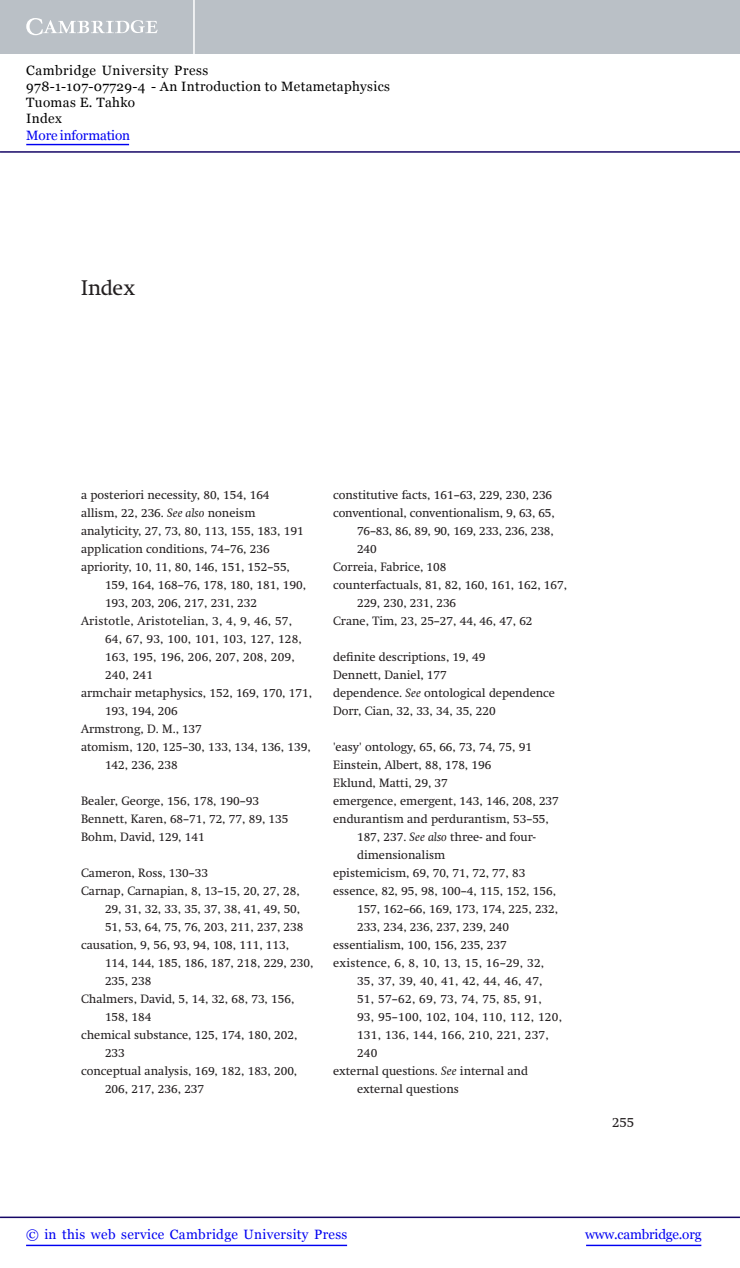
<style>
.page{position:relative;width:740px;height:1268px;background:#fff}
.page>*{position:absolute;margin:0;border:0;box-sizing:border-box;transform-origin:0 0}
.t1{font:21px "Swift";letter-spacing:-.005em;color:#231f20}
.t2{font:13.5px/16.2px "Georgia";letter-spacing:.025em;color:#000}
.t3{font:13.5px "Georgia";letter-spacing:.025em;color:#0000f1}
.t4{font:13.5px "Georgia";letter-spacing:-.015em;color:#0000f1}
.t5{font:13.5px "Georgia";letter-spacing:-.01em;color:#0000f1}
.t6{font:13.5px "Swift";color:#231f20}
.t7{font:12px/18px "Swift";color:#231f20}
.t8{font:12px "Swift";letter-spacing:.025em;color:#231f20}
.t9{font:12px "Swift";letter-spacing:.02em;color:#231f20}
.s1{font-style:italic}
</style>
<div class="page">
<div style="left:0;top:0;width:740px;height:54px;background:#bac0c6"></div>
<svg style="left:26px;top:18px;width:132px;height:17px"></svg>
<hr style="left:193px;top:0;width:2px;height:54px;background:#fff">
<hr style="left:0;top:151px;width:740px;height:2px;background:#150666">
<hr style="left:586px;top:1245px;width:115px;height:1px;background:#0000f1">
<hr style="left:0;top:1216px;width:740px;height:2px;background:#150666">
<hr style="left:26px;top:1245px;width:321px;height:1px;background:#0000f1">
<hr style="left:26px;top:144px;width:103px;height:1px;background:#0000f1">
<p class="t2" style="left:26px;top:62px;width:365px">Cambridge University Press<br>978-1-107-07729-4 - An Introduction to Metametaphysics<br>Tuomas E. Tahko<br>Index</p>
<p class="t5" style="left:26px;top:127px;width:105px">More information</p>
<h1 class="t1" style="left:81px;top:279px;width:56px">Index</h1>
<p class="t7" style="left:81px;top:487px;width:224px">a posteriori necessity, 80, 154, 164 allism, 22, 236 . <span class="s1">See also</span> noneism analyticity, 27, 73, 80, 113, 155, 183, 191 application conditions, 74–76 , 236 apriority, 10, 11, 80, 146, 151, 152–55 ,</p>
<p class="t7" style="left:105px;top:577px;width:203px">159, 164, 168–76 , 178, 180, 181, 190,</p>
<p class="t7" style="left:105px;top:595px;width:154px">193, 203, 206, 217, 231, 232</p>
<p class="t9" style="left:81px;top:616px;width:212px">Aristotle, Aristotelian, 3 , 4 , 9 , 46 , 57,</p>
<p class="t9" style="left:105px;top:634px;width:198px">64 , 67 , 93 , 100 , 101 , 103 , 127 , 128,</p>
<p class="t9" style="left:105px;top:652px;width:191px">163 , 195 , 196 , 206 , 207 , 208 , 209,</p>
<p class="t7" style="left:105px;top:667px;width:49px">240 , 241</p>
<p class="t7" style="left:81px;top:685px;width:233px">armchair metaphysics, 152, 169, 170, 171,</p>
<p class="t7" style="left:105px;top:703px;width:74px">193, 194, 206</p>
<p class="t7" style="left:81px;top:721px;width:122px">Armstrong, D. M., 137</p>
<p class="t7" style="left:81px;top:739px;width:231px">atomism, 120, 125–30 , 133, 134, 136, 139,</p>
<p class="t7" style="left:105px;top:757px;width:74px">142, 236, 238</p>
<p class="t7" style="left:81px;top:793px;width:209px">Bealer, George, 156, 178, 190–93<br>Bennett, Karen, 68–71 , 72, 77, 89, 135<br>Bohm, David, 129, 141</p>
<p class="t7" style="left:81px;top:865px;width:128px">Cameron, Ross, 130–33</p>
<p class="t7" style="left:81px;top:883px;width:220px">Carnap, Carnapian, 8, 13–15 , 20, 27, 28,</p>
<p class="t7" style="left:105px;top:901px;width:197px">29, 31, 32, 33, 35, 37, 38, 41, 49, 50,</p>
<p class="t7" style="left:105px;top:919px;width:200px">51, 53, 64, 75, 76, 203, 211, 237, 238</p>
<p class="t7" style="left:81px;top:937px;width:210px">causation, 9, 56, 93, 94, 108, 111, 113 ,</p>
<p class="t7" style="left:105px;top:955px;width:210px">114, 144, 185, 186, 187, 218, 229, 230,</p>
<p class="t7" style="left:105px;top:973px;width:48px">235, 238</p>
<p class="t7" style="left:81px;top:991px;width:215px">Chalmers, David, 5, 14, 32, 68, 73, 156,</p>
<p class="t7" style="left:105px;top:1009px;width:48px">158, 184</p>
<p class="t7" style="left:81px;top:1027px;width:218px">chemical substance, 125, 174, 180, 202,</p>
<p class="t7" style="left:105px;top:1045px;width:21px">233</p>
<p class="t7" style="left:81px;top:1063px;width:218px">conceptual analysis, 169, 182, 183, 200,</p>
<p class="t7" style="left:105px;top:1081px;width:101px">206, 217, 236, 237</p>
<p class="t7" style="left:333px;top:487px;width:221px">constitutive facts, 161–63 , 229, 230, 236</p>
<p class="t7" style="left:333px;top:505px;width:223px">conventional, conventionalism, 9 , 63 , 65,</p>
<p class="t7" style="left:357px;top:523px;width:198px">76 – 83 , 86 , 89 , 90 , 169 , 233 , 236 , 238,</p>
<p class="t7" style="left:357px;top:541px;width:21px">240</p>
<p class="t7" style="left:333px;top:559px;width:115px">Correia, Fabrice, 108</p>
<p class="t7" style="left:333px;top:577px;width:236px">counterfactuals, 81 , 82 , 160 , 161 , 162 , 167,</p>
<p class="t7" style="left:357px;top:595px;width:101px">229, 230, 231, 236</p>
<p class="t7" style="left:333px;top:613px;width:201px">Crane, Tim, 23, 25–27 , 44, 46, 47, 62</p>
<p class="t7" style="left:333px;top:649px;width:223px">definite descriptions, 19, 49<br>Dennett, Daniel, 177<br>dependence. <span class="s1">See</span> ontological dependence<br>Dorr, Cian, 32, 33, 34, 35, 220</p>
<p class="t7" style="left:333px;top:739px;width:200px">'easy' ontology, 65, 66, 73, 74, 75, 91</p>
<p class="t7" style="left:333px;top:757px;width:160px">Einstein, Albert, 88, 178, 196</p>
<p class="t7" style="left:333px;top:775px;width:116px">Eklund, Matti, 29, 37</p>
<p class="t7" style="left:333px;top:793px;width:227px">emergence, emergent, 143, 146, 208, 237</p>
<p class="t7" style="left:333px;top:811px;width:217px">endurantism and perdurantism, 53–55 ,</p>
<p class="t7" style="left:357px;top:829px;width:180px">187, 237 . <span class="s1">See also</span> three- and four-</p>
<p class="t7" style="left:357px;top:847px;width:90px">dimensionalism</p>
<p class="t7" style="left:333px;top:865px;width:194px">epistemicism, 69, 70, 71, 72, 77, 83</p>
<p class="t7" style="left:333px;top:883px;width:224px">essence, 82, 95, 98, 100–4 , 115, 152, 156,</p>
<p class="t7" style="left:357px;top:901px;width:203px">157, 162– 66 , 169, 173, 174, 225, 232,</p>
<p class="t7" style="left:357px;top:919px;width:154px">233, 234, 236, 237, 239, 240</p>
<p class="t7" style="left:333px;top:937px;width:175px">essentialism, 100, 156, 235, 237</p>
<p class="t8" style="left:333px;top:958px;width:213px">existence, 6 , 8 , 10 , 13 , 15 , 16 – 29 , 32,</p>
<p class="t8" style="left:357px;top:976px;width:187px">35 , 37 , 39 , 40 , 41 , 42 , 44 , 46 , 47,</p>
<p class="t8" style="left:357px;top:994px;width:186px">51 , 57 – 62 , 69 , 73 , 74 , 75 , 85 , 91,</p>
<p class="t8" style="left:357px;top:1012px;width:206px">93 , 95 – 100 , 102 , 104 , 110 , 112 , 120,</p>
<p class="t8" style="left:357px;top:1030px;width:193px">131 , 136 , 144 , 166 , 210 , 221 , 237,</p>
<p class="t7" style="left:357px;top:1045px;width:22px">240</p>
<p class="t7" style="left:333px;top:1063px;width:196px">external questions. <span class="s1">See</span> internal and</p>
<p class="t7" style="left:357px;top:1081px;width:103px">external questions</p>
<p class="t6" style="left:612px;top:1117px;width:24px">255</p>
<p class="t3" style="left:26px;top:1226px;width:323px">© in this web service Cambridge University Press</p>
<p class="t4" style="left:585px;top:1226px;width:118px">www.cambridge.org</p>
</div>
